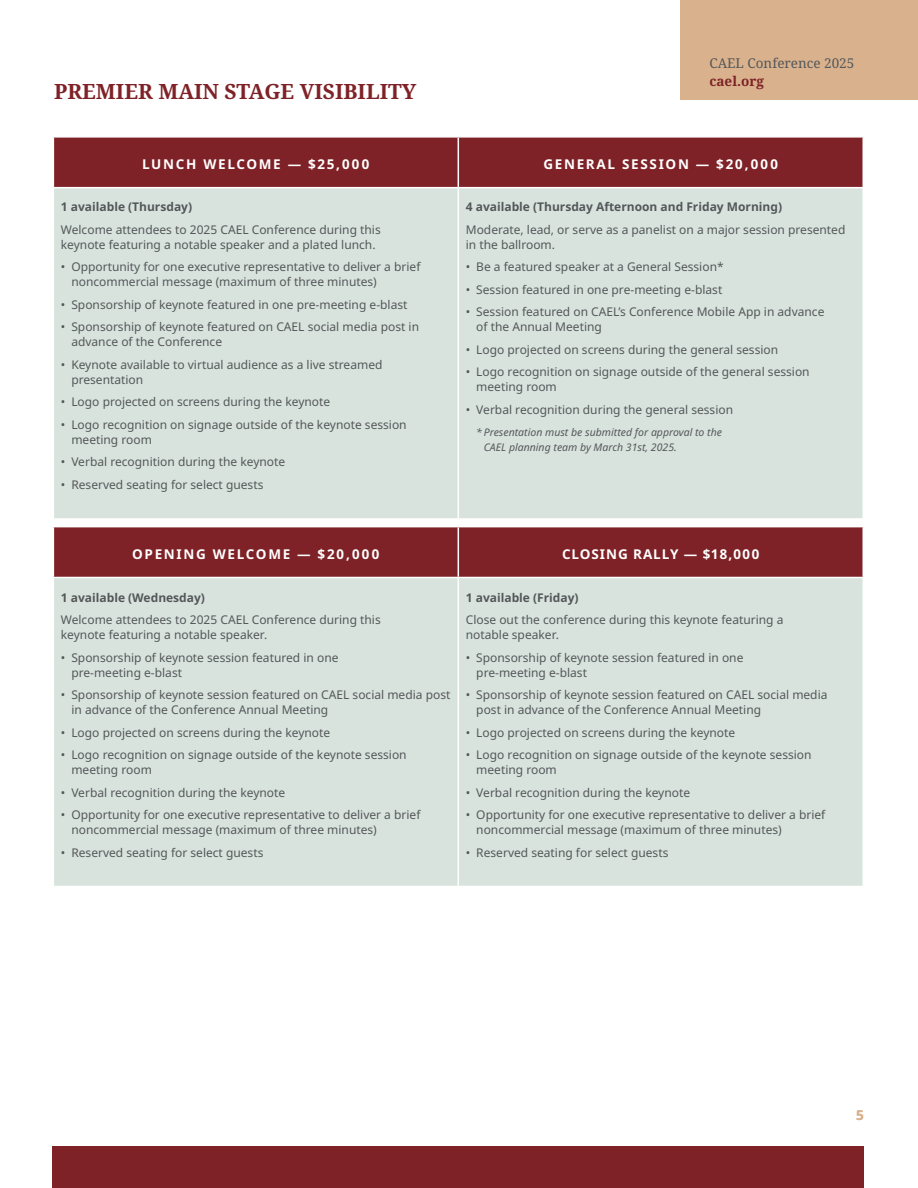
<style>
.page{position:relative;width:918px;height:1188px;background:#fff}
.page>*{position:absolute;margin:0;border:0;box-sizing:border-box;transform-origin:0 0}
.t1{font:700 21px "Noto Serif";color:#7e2227}
.table_header_1{font:700 13.5px "Noto Sans";letter-spacing:.125em;color:#fff}
.table_header_1-2{font:700 13.5px "Noto Sans";letter-spacing:.07em;color:#fff}
.t2{font:13.5px "Noto Serif";color:#545759}
.t3{font:700 13.5px "Noto Serif";color:#7e2227}
.t4{font:700 13.5px "Noto Sans";color:#d9b28d}
.table_bullet_2{font:12px/15px "Noto Sans";color:#545759}
.table_bullet_2-2{font:700 12px "Noto Sans";color:#545759}
.table_bullet_2-3{font:italic 10.5px/15px "Noto Sans";color:#545759}
</style>
<div class="page">
<div style="left:53px;top:1146px;width:811px;height:42px;background:#7e2227"></div>
<div style="left:54px;top:138px;width:808px;height:49px;background:#7e2227"></div>
<div style="left:54px;top:188px;width:808px;height:330px;background:#d8e3de"></div>
<hr style="left:458px;top:138px;width:1px;height:49px;background:#fff">
<hr style="left:458px;top:188px;width:1px;height:330px;background:#fff">
<div style="left:54px;top:527px;width:808px;height:50px;background:#7e2227"></div>
<div style="left:54px;top:578px;width:808px;height:308px;background:#d8e3de"></div>
<hr style="left:458px;top:527px;width:1px;height:50px;background:#fff">
<hr style="left:458px;top:578px;width:1px;height:308px;background:#fff">
<div style="left:681px;top:0;width:237px;height:99px;background:#d9b28d"></div>
<p class="t1" style="left:54px;top:77px;width:364px">PREMIER MAIN STAGE VISIBILITY</p>
<p class="t2" style="left:709px;top:54px;width:146px">CAEL Conference 2025</p>
<p class="t3" style="left:709px;top:72px;width:56px">cael.org</p>
<p class="table_header_1" style="left:142px;top:155px;width:229px">LUNCH WELCOME — $25,000</p>
<p class="table_header_1" style="left:543px;top:155px;width:236px">GENERAL SESSION — $20,000</p>
<p class="table_bullet_2-2" style="left:61px;top:199px;width:133px">1 available (Thursday)</p>
<p class="table_bullet_2" style="left:61px;top:222px;width:321px">Welcome attendees to 2025 CAEL Conference during this keynote featuring a notable speaker and a plated lunch.</p>
<p class="table_bullet_2" style="left:71px;top:260px;width:351px;text-indent:-10px">• Opportunity for one executive representative to deliver a brief noncommercial message (maximum of three minutes)</p>
<p class="table_bullet_2" style="left:61px;top:297px;width:348px">• Sponsorship of keynote featured in one pre-meeting e-blast</p>
<p class="table_bullet_2" style="left:71px;top:320px;width:349px;text-indent:-10px">• Sponsorship of keynote featured on CAEL social media post in advance of the Conference</p>
<p class="table_bullet_2" style="left:71px;top:357px;width:313px;text-indent:-10px">• Keynote available to virtual audience as a live streamed presentation</p>
<p class="table_bullet_2" style="left:61px;top:395px;width:271px">• Logo projected on screens during the keynote</p>
<p class="table_bullet_2" style="left:71px;top:417px;width:337px;text-indent:-10px">• Logo recognition on signage outside of the keynote session meeting room</p>
<p class="table_bullet_2" style="left:61px;top:455px;width:226px">• Verbal recognition during the keynote</p>
<p class="table_bullet_2" style="left:61px;top:477px;width:204px">• Reserved seating for select guests</p>
<p class="table_bullet_2-2" style="left:466px;top:199px;width:318px">4 available (Thursday Afternoon and Friday Morning)</p>
<p class="table_bullet_2" style="left:466px;top:222px;width:381px">Moderate, lead, or serve as a panelist on a major session presented in the ballroom.</p>
<p class="table_bullet_2" style="left:466px;top:260px;width:259px">• Be a featured speaker at a General Session*</p>
<p class="table_bullet_2" style="left:466px;top:282px;width:258px">• Session featured in one pre-meeting e-blast</p>
<p class="table_bullet_2" style="left:476px;top:305px;width:350px;text-indent:-10px">• Session featured on CAEL’s Conference Mobile App in advance of the Annual Meeting</p>
<p class="table_bullet_2" style="left:466px;top:342px;width:314px">• Logo projected on screens during the general session</p>
<p class="table_bullet_2" style="left:476px;top:365px;width:335px;text-indent:-10px">• Logo recognition on signage outside of the general session meeting room</p>
<p class="table_bullet_2" style="left:466px;top:402px;width:269px">• Verbal recognition during the general session</p>
<p class="table_bullet_2-3" style="left:484px;top:425px;width:240px;text-indent:-7px">* Presentation must be submitted for approval to the<br>CAEL planning team by March 31st, 2025.</p>
<p class="table_header_1" style="left:132px;top:545px;width:249px">OPENING WELCOME — $20,000</p>
<p class="table_header_1-2" style="left:562px;top:545px;width:199px">CLOSING RALLY — $18,000</p>
<p class="table_bullet_2-2" style="left:61px;top:589px;width:146px">1 available (Wednesday)</p>
<p class="table_bullet_2" style="left:61px;top:612px;width:321px">Welcome attendees to 2025 CAEL Conference during this keynote featuring a notable speaker.</p>
<p class="table_bullet_2" style="left:71px;top:650px;width:269px;text-indent:-10px">• Sponsorship of keynote session featured in one pre-meeting e-blast</p>
<p class="table_bullet_2" style="left:71px;top:687px;width:381px;text-indent:-10px">• Sponsorship of keynote session featured on CAEL social media post in advance of the Conference Annual Meeting</p>
<p class="table_bullet_2" style="left:61px;top:725px;width:271px">• Logo projected on screens during the keynote</p>
<p class="table_bullet_2" style="left:71px;top:747px;width:337px;text-indent:-10px">• Logo recognition on signage outside of the keynote session meeting room</p>
<p class="table_bullet_2" style="left:61px;top:785px;width:226px">• Verbal recognition during the keynote</p>
<p class="table_bullet_2" style="left:71px;top:807px;width:351px;text-indent:-10px">• Opportunity for one executive representative to deliver a brief noncommercial message (maximum of three minutes)</p>
<p class="table_bullet_2" style="left:61px;top:845px;width:204px">• Reserved seating for select guests</p>
<p class="table_bullet_2-2" style="left:466px;top:589px;width:114px">1 available (Friday)</p>
<p class="table_bullet_2" style="left:466px;top:612px;width:319px">Close out the conference during this keynote featuring a notable speaker.</p>
<p class="table_bullet_2" style="left:476px;top:650px;width:269px;text-indent:-10px">• Sponsorship of keynote session featured in one pre-meeting e-blast</p>
<p class="table_bullet_2" style="left:476px;top:687px;width:353px;text-indent:-10px">• Sponsorship of keynote session featured on CAEL social media post in advance of the Conference Annual Meeting</p>
<p class="table_bullet_2" style="left:466px;top:725px;width:271px">• Logo projected on screens during the keynote</p>
<p class="table_bullet_2" style="left:476px;top:747px;width:337px;text-indent:-10px">• Logo recognition on signage outside of the keynote session meeting room</p>
<p class="table_bullet_2" style="left:466px;top:785px;width:226px">• Verbal recognition during the keynote</p>
<p class="table_bullet_2" style="left:476px;top:807px;width:351px;text-indent:-10px">• Opportunity for one executive representative to deliver a brief noncommercial message (maximum of three minutes)</p>
<p class="table_bullet_2" style="left:466px;top:845px;width:204px">• Reserved seating for select guests</p>
<p class="t4" style="left:856px;top:1105px;width:9px">5</p>
</div>
